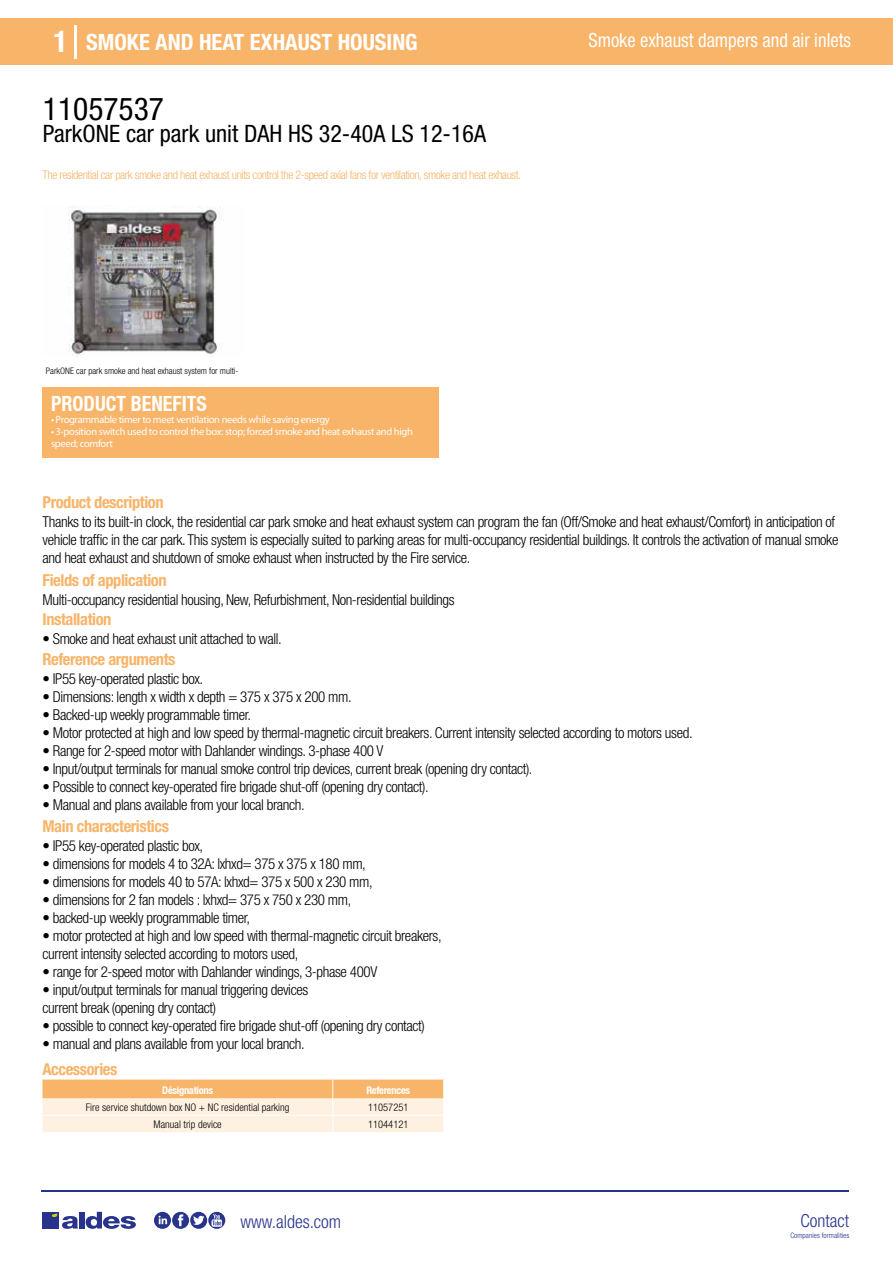
<style>
.page{position:relative;width:893px;height:1263px;background:#fff}
.page>*{position:absolute;margin:0;border:0;box-sizing:border-box;transform-origin:0 0}
.t1{font:condensed 31.5px "Helvetica Neue LT Std";color:#000}
.t2{font:condensed 24px "Helvetica Neue LT Std";color:#000}
.t3{font:700 condensed 22.5px "Helvetica Neue LT Std";color:#fff}
.t4{font:700 condensed 21px "Helvetica Neue";color:#fff;scale:.95 1}
.t5{font:condensed 19.5px "Helvetica Neue LT Std";color:#fff;scale:.95 1}
.t6{font:300 condensed 18px "Helvetica Neue";color:#28348b}
.t7{font:700 condensed 16.5px "Helvetica Neue LT Std";letter-spacing:-.025em;color:#f8b469}
.t8{font:300 condensed 15px/18px "Helvetica Neue LT Std";letter-spacing:-.025em;color:#000}
.t9{font:300 condensed 12px "Helvetica Neue LT Std";letter-spacing:-.035em;color:#f8b469}
.t10{font:10.5px/12px "Myriad Pro";letter-spacing:-.03em;color:#fff}
.t11{font:300 condensed 10.5px "Helvetica Neue";color:#000}
.t12{font:700 condensed 10.5px "Helvetica Neue";letter-spacing:-.03em;color:#fff}
.t13{font:300 condensed 9px "Helvetica Neue";color:#000}
.t14{font:300 condensed 7.5px "Helvetica Neue";color:#28348b}
.s1{font-size:30px}
</style>
<div class="page">
<div style="left:0;top:18px;width:893px;height:46px;background:#f8b469"></div>
<div style="left:43px;top:387px;width:396px;height:70px;background:#f8b469"></div>
<hr style="left:74px;top:25px;width:2px;height:33px;background:#fff">
<svg style="left:68px;top:206px;width:152px;height:151px;background:#8e898a"></svg>
<svg style="left:43px;top:1079px;width:401px;height:53px;background:#fbdcb8"></svg>
<hr style="left:41px;top:1190px;width:808px;height:1px;background:#28348b">
<svg style="left:154px;top:1212px;width:71px;height:17px"></svg>
<div style="left:42px;top:1212px;width:17px;height:16px;background:#28348b"></div>
<div style="left:79px;top:1212px;width:5px;height:16px;background:#28348b"></div>
<svg style="left:86px;top:1212px;width:50px;height:17px"></svg>
<svg style="left:52px;top:1213px;width:26px;height:16px"></svg>
<h3 class="t3" style="left:54px;top:28px;width:366px"><span class="s1">1</span> SMOKE AND HEAT EXHAUST HOUSING</h3>
<h3 class="t5" style="left:588px;top:29px;width:278px">Smoke exhaust dampers and air inlets</h3>
<h1 class="t1" style="left:43px;top:91px;width:122px">11057537</h1>
<h2 class="t2" style="left:43px;top:120px;width:445px">ParkONE car park unit DAH HS 32-40A LS 12-16A</h2>
<p class="t9" style="left:43px;top:167px;width:480px">The residential car park smoke and heat exhaust units control the 2-speed axial fans for ventilation, smoke and heat exhaust.</p>
<p class="t13" style="left:46px;top:365px;width:194px">ParkONE car park smoke and heat exhaust system for multi-</p>
<p class="t13" style="left:185px;top:365px;width:11px">uni</p>
<h3 class="t4" style="left:51px;top:391px;width:166px">PRODUCT BENEFITS</h3>
<p class="t10" style="left:51px;top:413px;width:280px">• Programmable timer to meet ventilation needs while saving energy</p>
<p class="t10" style="left:51px;top:425px;width:363px">• 3-position switch used to control the box: stop; forced smoke and heat exhaust and high speed; comfort</p>
<p class="t7" style="left:43px;top:492px;width:123px">Product description</p>
<p class="t8" style="left:43px;top:513px;width:797px">Thanks to its built-in clock, the residential car park smoke and heat exhaust system can program the fan (Off/Smoke and heat exhaust/Comfort) in anticipation of vehicle traffic in the car park. This system is especially suited to parking areas for multi-occupancy residential buildings. It controls the activation of manual smoke and heat exhaust and shutdown of smoke exhaust when instructed by the Fire service.</p>
<p class="t8" style="left:43px;top:590px;width:413px">Multi-occupancy residential housing, New, Refurbishment, Non-residential buildings</p>
<p class="t8" style="left:43px;top:630px;width:241px">• Smoke and heat exhaust unit attached to wall.</p>
<p class="t7" style="left:43px;top:570px;width:126px">Fields of application</p>
<p class="t7" style="left:43px;top:609px;width:70px">Installation</p>
<p class="t7" style="left:43px;top:649px;width:135px">Reference arguments</p>
<p class="t8" style="left:43px;top:669px;width:162px">• IP55 key-operated plastic box.</p>
<p class="t8" style="left:43px;top:687px;width:311px">• Dimensions: length x width x depth = 375 x 375 x 200 mm.</p>
<p class="t8" style="left:43px;top:705px;width:210px">• Backed-up weekly programmable timer.</p>
<p class="t8" style="left:43px;top:723px;width:652px">• Motor protected at high and low speed by thermal-magnetic circuit breakers. Current intensity selected according to motors used.</p>
<p class="t8" style="left:43px;top:741px;width:342px">• Range for 2-speed motor with Dahlander windings. 3-phase 400 V</p>
<p class="t8" style="left:43px;top:759px;width:491px">• Input/output terminals for manual smoke control trip devices, current break (opening dry contact).</p>
<p class="t8" style="left:43px;top:777px;width:388px">• Possible to connect key-operated fire brigade shut-off (opening dry contact).</p>
<p class="t8" style="left:43px;top:795px;width:264px">• Manual and plans available from your local branch.</p>
<p class="t7" style="left:43px;top:816px;width:128px">Main characteristics</p>
<p class="t8" style="left:43px;top:836px;width:162px">• IP55 key-operated plastic box,</p>
<p class="t8" style="left:43px;top:854px;width:325px">• dimensions for models 4 to 32A: lxhxd= 375 x 375 x 180 mm,</p>
<p class="t8" style="left:43px;top:872px;width:332px">• dimensions for models 40 to 57A: lxhxd= 375 x 500 x 230 mm,</p>
<p class="t8" style="left:43px;top:890px;width:310px">• dimensions for 2 fan models : lxhxd= 375 x 750 x 230 mm,</p>
<p class="t8" style="left:43px;top:908px;width:209px">• backed-up weekly programmable timer,</p>
<p class="t8" style="left:43px;top:926px;width:401px">• motor protected at high and low speed with thermal-magnetic circuit breakers, current intensity selected according to motors used,</p>
<p class="t8" style="left:43px;top:962px;width:336px">• range for 2-speed motor with Dahlander windings, 3-phase 400V</p>
<p class="t8" style="left:43px;top:980px;width:267px">• input/output terminals for manual triggering devices current break (opening dry contact)</p>
<p class="t8" style="left:43px;top:1016px;width:384px">• possible to connect key-operated fire brigade shut-off (opening dry contact)</p>
<p class="t8" style="left:43px;top:1034px;width:264px">• manual and plans available from your local branch.</p>
<p class="t7" style="left:43px;top:1059px;width:76px">Accessories</p>
<p class="t12" style="left:162px;top:1084px;width:52px">Désignations</p>
<p class="t12" style="left:366px;top:1084px;width:45px">References</p>
<p class="t11" style="left:86px;top:1101px;width:205px">Fire service shutdown box NO + NC residential parking</p>
<p class="t11" style="left:368px;top:1101px;width:42px">11057251</p>
<p class="t11" style="left:154px;top:1118px;width:70px">Manual trip device</p>
<p class="t11" style="left:368px;top:1118px;width:42px">11044121</p>
<p class="t6" style="left:240px;top:1211px;width:102px">www.aldes.com</p>
<p class="t6" style="left:800px;top:1211px;width:50px">Contact</p>
<p class="t14" style="left:790px;top:1230px;width:60px">Companies formalities</p>
</div>
